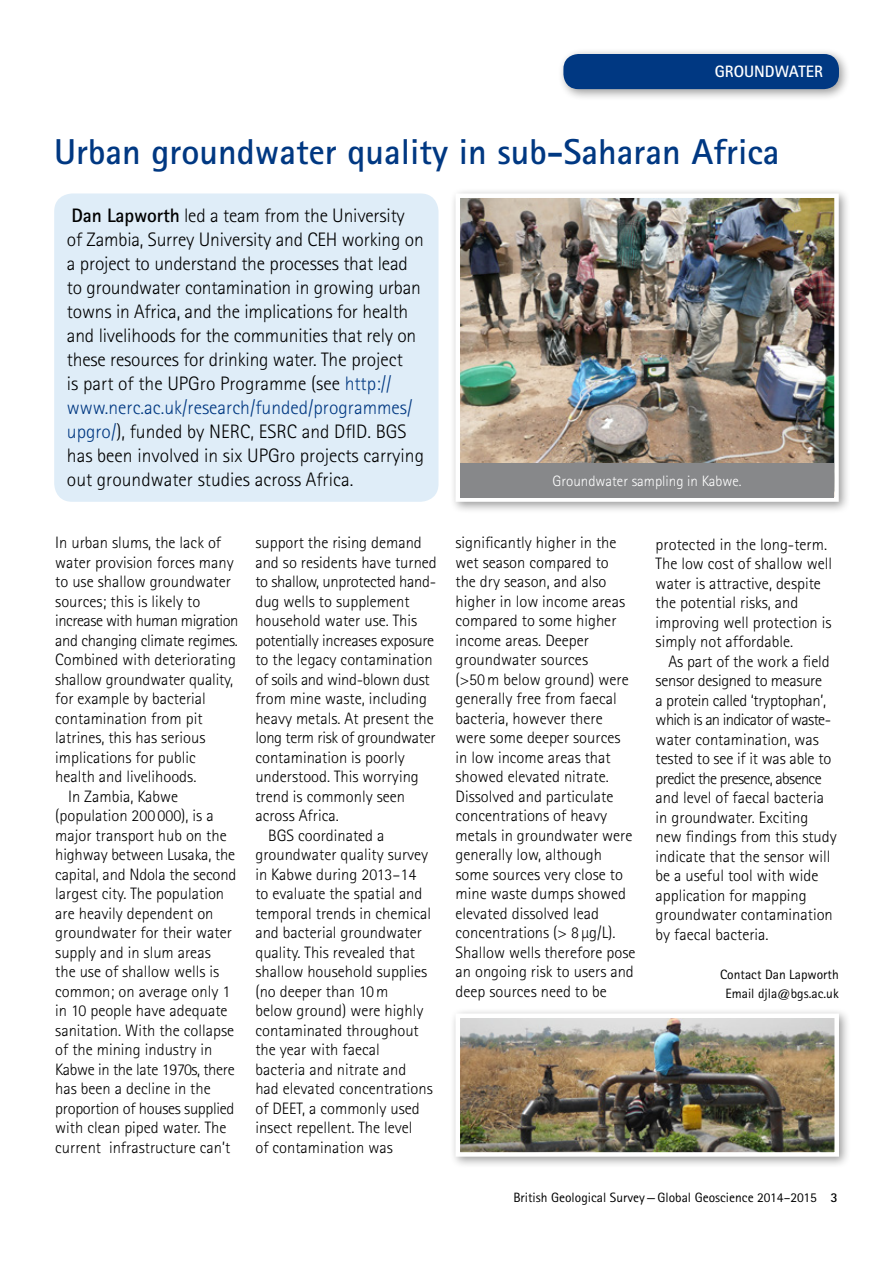
<style>
.page{position:relative;width:893px;height:1263px;background:#fff}
.page>*{position:absolute;margin:0;border:0;box-sizing:border-box;transform-origin:0 0}
.green_titles{font:700 36px "Rotis Sans Serif";color:#003882}
.first_paragraph_larg{font:300 19.5px/24px "Rotis Sans Serif";letter-spacing:-.01em;color:#000}
.paragraph{font:300 16.5px/19.5px "Rotis Sans Serif";color:#000}
.first_paragraph{font:300 16.5px/19.5px "Rotis Sans Serif";color:#000}
.t1{font:700 16.5px "Rotis Sans Serif";color:#fff}
.paragraph-2{font:300 15px "Rotis Sans Serif";color:#fff}
.writer_names{font:13.5px "Rotis Sans Serif";color:#000}
.s1{font-weight:700}
.s2{color:#003882}
</style>
<div class="page">
<div style="left:557px;top:48px;width:294px;height:53px;background:#000;opacity:.4"></div>
<div style="left:563px;top:54px;width:276px;height:35px;background:#003882;border-radius:15px"></div>
<div style="left:54px;top:193px;width:384px;height:309px;background:#dfedf8;border-radius:18px"></div>
<div style="left:450px;top:187px;width:401px;height:327px;background:#000;opacity:.4"></div>
<img style="left:453px;top:191px;width:388px;height:313px">
<div style="left:450px;top:1007px;width:401px;height:162px;background:#000;opacity:.4"></div>
<img style="left:453px;top:1011px;width:388px;height:148px">
<div style="left:460px;top:463px;width:374px;height:34px;background:#87888a"></div>
<p class="t1" style="left:715px;top:61px;width:110px">GROUNDWATER</p>
<p class="green_titles" style="left:54px;top:129px;width:727px">Urban groundwater quality in sub-Saharan Africa</p>
<p class="first_paragraph_larg" style="left:67px;top:203px;width:359px"><span class="s1">Dan Lapworth</span> led a team from the University<br>of Zambia, Surrey University and CEH working on a project to understand the processes that lead to groundwater contamination in growing urban towns in Africa, and the implications for health and livelihoods for the communities that rely on these resources for drinking water. The project<br>is part of the UPGro Programme (see <span class="s2">http:// www.nerc.ac.uk/research/funded/programmes/ upgro/</span>), funded by NERC, ESRC and DfID. BGS has been involved in six UPGro projects carrying out groundwater studies across Africa.</p>
<p class="first_paragraph" style="left:55px;top:533px;width:185px">In urban slums, the lack of water provision forces many to use shallow groundwater sources; this is likely to increase with human migration and changing climate regimes.<br>Combined with deteriorating shallow groundwater quality, for example by bacterial contamination from pit latrines, this has serious implications for public health and livelihoods.</p>
<p class="paragraph" style="left:55px;top:787px;width:183px;text-indent:13px">In Zambia, Kabwe (population 200 000), is a major transport hub on the highway between Lusaka, the capital, and Ndola the second largest city. The population are heavily dependent on groundwater for their water supply and in slum areas<br>the use of shallow wells is common; on average only 1 in 10 people have adequate sanitation. With the collapse of the mining industry in<br>Kabwe in the late 1970s, there has been a decline in the proportion of houses supplied with clean piped water. The current infrastructure can’t</p>
<p class="paragraph" style="left:255px;top:533px;width:183px">support the rising demand and so residents have turned to shallow, unprotected hand&shy;dug wells to supplement household water use. This potentially increases exposure to the legacy contamination of soils and wind-blown dust from mine waste, including heavy metals. At present the long term risk of groundwater contamination is poorly understood. This worrying trend is commonly seen across Africa.</p>
<p class="paragraph" style="left:255px;top:826px;width:179px;text-indent:13px">BGS coordinated a groundwater quality survey in Kabwe during 2013–14 to evaluate the spatial and temporal trends in chemical and bacterial groundwater quality. This revealed that shallow household supplies (no deeper than 10m<br>below ground) were highly contaminated throughout the year with faecal bacteria and nitrate and had elevated concentrations of DEET, a commonly used insect repellent. The level<br>of contamination was</p>
<p class="paragraph-2" style="left:552px;top:472px;width:191px">Groundwater sampling in Kabwe.</p>
<p class="paragraph" style="left:455px;top:533px;width:181px">significantly higher in the wet season compared to<br>the dry season, and also higher in low income areas compared to some higher income areas. Deeper groundwater sources (&gt;50m below ground) were generally free from faecal bacteria, however there were some deeper sources in low income areas that showed elevated nitrate.<br>Dissolved and particulate concentrations of heavy metals in groundwater were generally low, although some sources very close to mine waste dumps showed elevated dissolved lead concentrations (&gt; 8 µg/L).<br>Shallow wells therefore pose an ongoing risk to users and deep sources need to be</p>
<p class="paragraph" style="left:656px;top:535px;width:178px">protected in the long-term.<br>The low cost of shallow well water is attractive, despite the potential risks, and improving well protection is simply not affordable.</p>
<p class="paragraph" style="left:656px;top:652px;width:183px;text-indent:13px">As part of the work a field sensor designed to measure<br>a protein called ‘tryptophan’, which is an indicator of waste&shy;water contamination, was tested to see if it was able to predict the presence, absence and level of faecal bacteria in groundwater. Exciting new findings from this study indicate that the sensor will be a useful tool with wide application for mapping groundwater contamination by faecal bacteria.</p>
<p class="writer_names" style="left:720px;top:966px;width:120px">Contact Dan Lapworth</p>
<p class="writer_names" style="left:725px;top:986px;width:115px">Email djla@bgs.ac.uk</p>
<p class="writer_names" style="left:513px;top:1189px;width:326px">British Geological Survey—Global Geoscience 2014–2015 <span class="s1">3</span></p>
</div>
